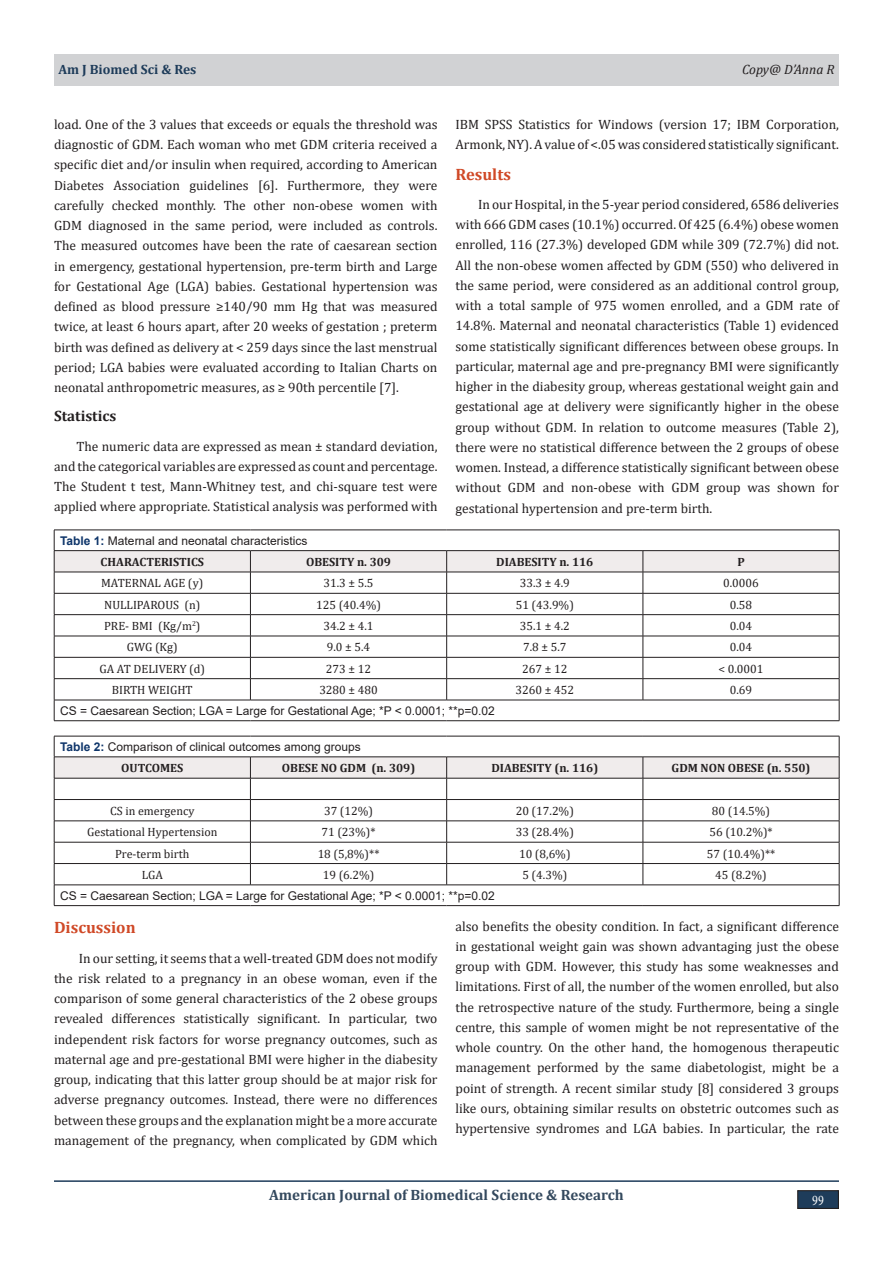
<style>
.page{position:relative;width:893px;height:1263px;background:#fff}
.page>*{position:absolute;margin:0;border:0;box-sizing:border-box;transform-origin:0 0}
.t1{font:700 16.5px "Cambria";color:#d04927}
.t2{font:700 15px "Cambria";color:#34495e}
.List_Paragraph{font:700 15px "Cambria";color:#231f20}
.t3{font:14.7px "Minion Pro";color:#fff;scale:.83 1}
.t4{font:13.5px/20.2px "Cambria";color:#231f20;text-align:justify}
.t5{font:700 13.5px "Cambria";color:#1e3c5a}
.t6{font:italic 13.5px "Cambria";letter-spacing:-.005em;color:#231f20}
.t7{font:12px "Cambria";color:#231f20}
.t8{font:12px "Arial";color:#231f20}
.t9{font:700 12px "Cambria";color:#231f20}
.s1{font-weight:700;color:#0e356a}
</style>
<div class="page">
<hr style="left:54px;top:1180px;width:785px;height:2px;background:#1e3c5a">
<div style="left:54px;top:54px;width:785px;height:31px;background:#d1d2d4"></div>
<div style="left:798px;top:1191px;width:40px;height:17px;background:#1e3c5a"></div>
<div style="left:797px;top:1190px;width:42px;height:19px;border:1px solid #231f20"></div>
<svg style="left:54px;top:530px;width:786px;height:190px"></svg>
<hr style="left:54px;top:720px;width:196px;height:1px;background:#231f20">
<hr style="left:250px;top:720px;width:197px;height:1px;background:#231f20">
<hr style="left:447px;top:720px;width:196px;height:1px;background:#231f20">
<hr style="left:643px;top:720px;width:196px;height:1px;background:#231f20">
<svg style="left:54px;top:736px;width:786px;height:169px"></svg>
<hr style="left:54px;top:905px;width:196px;height:1px;background:#231f20">
<hr style="left:250px;top:905px;width:197px;height:1px;background:#231f20">
<hr style="left:447px;top:905px;width:196px;height:1px;background:#231f20">
<hr style="left:643px;top:905px;width:196px;height:1px;background:#231f20">
<p class="t5" style="left:58px;top:59px;width:139px">Am J Biomed Sci &amp; Res</p>
<p class="t4" style="left:54px;top:114px;width:385px">load. One of the 3 values that exceeds or equals the threshold was diagnostic of GDM. Each woman who met GDM criteria received a specific diet and/or insulin when required, according to American Diabetes Association guidelines [6]. Furthermore, they were carefully checked monthly. The other non-obese women with GDM diagnosed in the same period, were included as controls.<br>The measured outcomes have been the rate of caesarean section in emergency, gestational hypertension, pre-term birth and Large for Gestational Age (LGA) babies. Gestational hypertension was defined as blood pressure ≥140/90 mm Hg that was measured twice, at least 6 hours apart, after 20 weeks of gestation ; preterm birth was defined as delivery at &lt; 259 days since the last menstrual period; LGA babies were evaluated according to Italian Charts on neonatal anthropometric measures, as ≥ 90th percentile [7].</p>
<p class="List_Paragraph" style="left:54px;top:406px;width:64px">Statistics</p>
<p class="t4" style="left:54px;top:436px;width:385px;text-indent:22px">The numeric data are expressed as mean ± standard deviation, and the categorical variables are expressed as count and percentage.<br>The Student t test, Mann-Whitney test, and chi-square test were applied where appropriate. Statistical analysis was performed with</p>
<p class="t6" style="left:742px;top:59px;width:94px">Copy@ D’Anna R</p>
<p class="t4" style="left:455px;top:114px;width:385px">IBM SPSS Statistics for Windows (version 17; IBM Corporation,<br>Armonk, NY). A value of &lt;.05 was considered statistically significant.</p>
<p class="t1" style="left:455px;top:162px;width:57px">Results</p>
<p class="t4" style="left:455px;top:194px;width:385px;text-indent:22px">In our Hospital, in the 5-year period considered, 6586 deliveries with 666 GDM cases (10.1%) occurred. Of 425 (6.4%) obese women enrolled, 116 (27.3%) developed GDM while 309 (72.7%) did not.<br>All the non-obese women affected by GDM (550) who delivered in the same period, were considered as an additional control group, with a total sample of 975 women enrolled, and a GDM rate of 14.8%. Maternal and neonatal characteristics (Table 1) evidenced some statistically significant differences between obese groups. In particular, maternal age and pre-pregnancy BMI were significantly higher in the diabesity group, whereas gestational weight gain and gestational age at delivery were significantly higher in the obese group without GDM. In relation to outcome measures (Table 2), there were no statistical difference between the 2 groups of obese women. Instead, a difference statistically significant between obese without GDM and non-obese with GDM group was shown for gestational hypertension and pre-term birth.</p>
<p class="t8" style="left:60px;top:532px;width:249px"><span class="s1">Table 1:</span> Maternal and neonatal characteristics</p>
<p class="t9" style="left:101px;top:553px;width:105px">CHARACTERISTICS</p>
<p class="t9" style="left:306px;top:553px;width:86px">OBESITY n. 309</p>
<p class="t9" style="left:496px;top:553px;width:99px">DIABESITY n. 116</p>
<p class="t9" style="left:737px;top:553px;width:9px">P</p>
<p class="t7" style="left:101px;top:576px;width:104px">MATERNAL AGE (y)</p>
<p class="t7" style="left:323px;top:576px;width:52px">31.3 ± 5.5</p>
<p class="t7" style="left:520px;top:576px;width:52px">33.3 ± 4.9</p>
<p class="t7" style="left:723px;top:576px;width:37px">0.0006</p>
<p class="t7" style="left:104px;top:597px;width:98px">NULLIPAROUS (n)</p>
<p class="t7" style="left:316px;top:597px;width:66px">125 (40.4%)</p>
<p class="t7" style="left:516px;top:597px;width:60px">51 (43.9%)</p>
<p class="t7" style="left:730px;top:597px;width:24px">0.58</p>
<p class="t7" style="left:104px;top:619px;width:98px">PRE- BMI (Kg/m<sup>2</sup>)</p>
<p class="t7" style="left:323px;top:619px;width:52px">34.2 ± 4.1</p>
<p class="t7" style="left:520px;top:619px;width:52px">35.1 ± 4.2</p>
<p class="t7" style="left:730px;top:619px;width:24px">0.04</p>
<p class="t7" style="left:127px;top:640px;width:52px">GWG (Kg)</p>
<p class="t7" style="left:327px;top:640px;width:45px">9.0 ± 5.4</p>
<p class="t7" style="left:523px;top:640px;width:45px">7.8 ± 5.7</p>
<p class="t7" style="left:730px;top:640px;width:24px">0.04</p>
<p class="t7" style="left:100px;top:661px;width:107px">GA AT DELIVERY (d)</p>
<p class="t7" style="left:326px;top:661px;width:47px">273 ± 12</p>
<p class="t7" style="left:522px;top:661px;width:47px">267 ± 12</p>
<p class="t7" style="left:719px;top:661px;width:46px">&lt; 0.0001</p>
<p class="t7" style="left:112px;top:683px;width:82px">BIRTH WEIGHT</p>
<p class="t7" style="left:319px;top:683px;width:60px">3280 ± 480</p>
<p class="t7" style="left:516px;top:683px;width:60px">3260 ± 452</p>
<p class="t7" style="left:730px;top:683px;width:24px">0.69</p>
<p class="t8" style="left:60px;top:702px;width:436px">CS = Caesarean Section; LGA = Large for Gestational Age; *P &lt; 0.0001; **p=0.02</p>
<p class="t8" style="left:60px;top:738px;width:302px"><span class="s1">Table 2:</span> Comparison of clinical outcomes among groups</p>
<p class="t9" style="left:121px;top:760px;width:64px">OUTCOMES</p>
<p class="t9" style="left:282px;top:760px;width:135px">OBESE NO GDM (n. 309)</p>
<p class="t9" style="left:491px;top:760px;width:108px">DIABESITY (n. 116)</p>
<p class="t9" style="left:672px;top:760px;width:140px">GDM NON OBESE (n. 550)</p>
<p class="t7" style="left:110px;top:804px;width:86px">CS in emergency</p>
<p class="t7" style="left:324px;top:804px;width:51px">37 (12%)</p>
<p class="t7" style="left:516px;top:804px;width:60px">20 (17.2%)</p>
<p class="t7" style="left:712px;top:804px;width:60px">80 (14.5%)</p>
<p class="t7" style="left:87px;top:825px;width:132px">Gestational Hypertension</p>
<p class="t7" style="left:321px;top:825px;width:56px">71 (23%)*</p>
<p class="t7" style="left:516px;top:825px;width:60px">33 (28.4%)</p>
<p class="t7" style="left:709px;top:825px;width:65px">56 (10.2%)*</p>
<p class="t7" style="left:115px;top:846px;width:76px">Pre-term birth</p>
<p class="t7" style="left:318px;top:846px;width:63px">18 (5,8%)**</p>
<p class="t7" style="left:519px;top:846px;width:53px">10 (8,6%)</p>
<p class="t7" style="left:707px;top:846px;width:70px">57 (10.4%)**</p>
<p class="t7" style="left:142px;top:868px;width:23px">LGA</p>
<p class="t7" style="left:323px;top:868px;width:53px">19 (6.2%)</p>
<p class="t7" style="left:522px;top:868px;width:46px">5 (4.3%)</p>
<p class="t7" style="left:715px;top:868px;width:53px">45 (8.2%)</p>
<p class="t8" style="left:60px;top:887px;width:436px">CS = Caesarean Section; LGA = Large for Gestational Age; *P &lt; 0.0001; **p=0.02</p>
<p class="t1" style="left:54px;top:916px;width:83px">Discussion</p>
<p class="t4" style="left:54px;top:948px;width:385px;text-indent:25px">In our setting, it seems that a well-treated GDM does not modify the risk related to a pregnancy in an obese woman, even if the comparison of some general characteristics of the 2 obese groups revealed differences statistically significant. In particular, two independent risk factors for worse pregnancy outcomes, such as maternal age and pre-gestational BMI were higher in the diabesity group, indicating that this latter group should be at major risk for adverse pregnancy outcomes. Instead, there were no differences between these groups and the explanation might be a more accurate management of the pregnancy, when complicated by GDM which</p>
<p class="t4" style="left:455px;top:916px;width:385px">also benefits the obesity condition. In fact, a significant difference in gestational weight gain was shown advantaging just the obese group with GDM. However, this study has some weaknesses and limitations. First of all, the number of the women enrolled, but also the retrospective nature of the study. Furthermore, being a single centre, this sample of women might be not representative of the whole country. On the other hand, the homogenous therapeutic management performed by the same diabetologist, might be a point of strength. A recent similar study [8] considered 3 groups like ours, obtaining similar results on obstetric outcomes such as hypertensive syndromes and LGA babies. In particular, the rate</p>
<p class="t2" style="left:269px;top:1184px;width:356px">American Journal of Biomedical Science &amp; Research</p>
<p class="t3" style="left:812px;top:1190px;width:16px">99</p>
</div>
